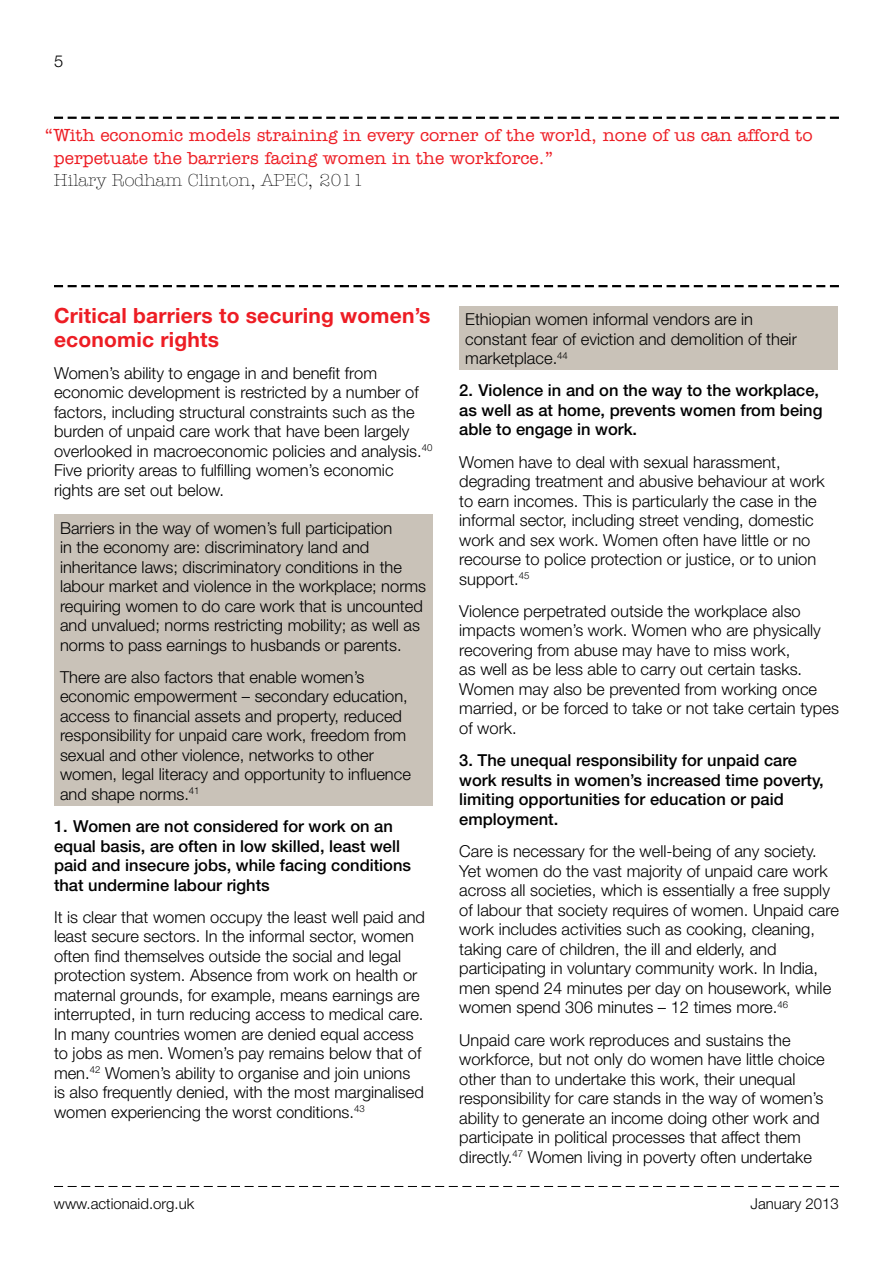
<style>
.page{position:relative;width:893px;height:1263px;background:#fff}
.page>*{position:absolute;margin:0;border:0;box-sizing:border-box;transform-origin:0 0}
.t1{font:700 21px/24px "Helvetica Neue";letter-spacing:.01em;color:#ed1d24}
.t2{font:500 18px/22.5px "Amer Typewriter IT Cby BT";color:#ed1d24}
.t3{font:300 18px "Amer Typewriter IT Cby BT";color:#000}
.t4{font:300 16.5px/19.5px "Helvetica Neue";color:#000}
.t5{font:500 16.5px/19.5px "Helvetica Neue";color:#000}
.t6{font:300 15px "Helvetica Neue";color:#000}
</style>
<div class="page">
<svg style="left:54px;top:1186px;width:785px;height:1px"></svg>
<svg style="left:54px;top:117px;width:785px;height:2px"></svg>
<svg style="left:54px;top:285px;width:785px;height:2px"></svg>
<div style="left:54px;top:515px;width:378px;height:291px;background:#c9c2b8"></div>
<div style="left:459px;top:306px;width:378px;height:64px;background:#c9c2b8"></div>
<p class="t4" style="left:54px;top:51px;width:11px">5</p>
<p class="t2" style="left:54px;top:124px;width:760px;text-indent:-9px">“With economic models straining in every corner of the world, none of us can afford to perpetuate the barriers facing women in the workforce.”</p>
<p class="t3" style="left:54px;top:170px;width:312px">Hilary Rodham Clinton, APEC, 2011</p>
<p class="t1" style="left:54px;top:303px;width:378px">Critical barriers to securing women’s economic rights</p>
<p class="t4" style="left:54px;top:363px;width:380px">Women’s ability to engage in and benefit from economic development is restricted by a number of factors, including structural constraints such as the burden of unpaid care work that have been largely overlooked in macroeconomic policies and analysis.<sup>40<br></sup>Five priority areas to fulfilling women’s economic rights are set out below.</p>
<p class="t4" style="left:60px;top:518px;width:368px">Barriers in the way of women’s full participation<br>in the economy are: discriminatory land and inheritance laws; discriminatory conditions in the labour market and violence in the workplace; norms requiring women to do care work that is uncounted and unvalued; norms restricting mobility; as well as norms to pass earnings to husbands or parents.</p>
<p class="t4" style="left:60px;top:667px;width:352px">There are also factors that enable women’s economic empowerment – secondary education, access to financial assets and property, reduced responsibility for unpaid care work, freedom from sexual and other violence, networks to other women, legal literacy and opportunity to influence and shape norms.<sup>41</sup></p>
<p class="t5" style="left:54px;top:816px;width:359px">1. Women are not considered for work on an equal basis, are often in low skilled, least well paid and insecure jobs, while facing conditions that undermine labour rights</p>
<p class="t4" style="left:54px;top:907px;width:373px">It is clear that women occupy the least well paid and least secure sectors. In the informal sector, women often find themselves outside the social and legal protection system. Absence from work on health or maternal grounds, for example, means earnings are interrupted, in turn reducing access to medical care.<br>In many countries women are denied equal access to jobs as men. Women’s pay remains below that of men.<sup>42</sup> Women’s ability to organise and join unions is also frequently denied, with the most marginalised women experiencing the worst conditions.<sup>43</sup></p>
<p class="t4" style="left:465px;top:309px;width:333px">Ethiopian women informal vendors are in constant fear of eviction and demolition of their marketplace.<sup>44</sup></p>
<p class="t5" style="left:459px;top:381px;width:365px">2. Violence in and on the way to the workplace, as well as at home, prevents women from being able to engage in work.</p>
<p class="t4" style="left:459px;top:452px;width:367px">Women have to deal with sexual harassment, degrading treatment and abusive behaviour at work to earn incomes. This is particularly the case in the informal sector, including street vending, domestic work and sex work. Women often have little or no recourse to police protection or justice, or to union support.<sup>45</sup></p>
<p class="t4" style="left:459px;top:601px;width:381px">Violence perpetrated outside the workplace also impacts women’s work. Women who are physically recovering from abuse may have to miss work,<br>as well as be less able to carry out certain tasks.<br>Women may also be prevented from working once married, or be forced to take or not take certain types of work.</p>
<p class="t5" style="left:459px;top:750px;width:366px">3. The unequal responsibility for unpaid care work results in women’s increased time poverty, limiting opportunities for education or paid employment.</p>
<p class="t4" style="left:459px;top:841px;width:381px">Care is necessary for the well-being of any society.<br>Yet women do the vast majority of unpaid care work across all societies, which is essentially a free supply of labour that society requires of women. Unpaid care work includes activities such as cooking, cleaning, taking care of children, the ill and elderly, and participating in voluntary community work. In India, men spend 24 minutes per day on housework, while women spend 306 minutes – 12 times more.<sup>46</sup></p>
<p class="t4" style="left:459px;top:1029px;width:367px">Unpaid care work reproduces and sustains the workforce, but not only do women have little choice other than to undertake this work, their unequal responsibility for care stands in the way of women’s ability to generate an income doing other work and participate in political processes that affect them directly.<sup>47</sup> Women living in poverty often undertake</p>
<p class="t6" style="left:54px;top:1194px;width:142px">www.actionaid.org.uk</p>
<p class="t6" style="left:751px;top:1194px;width:90px">January 2013</p>
</div>
